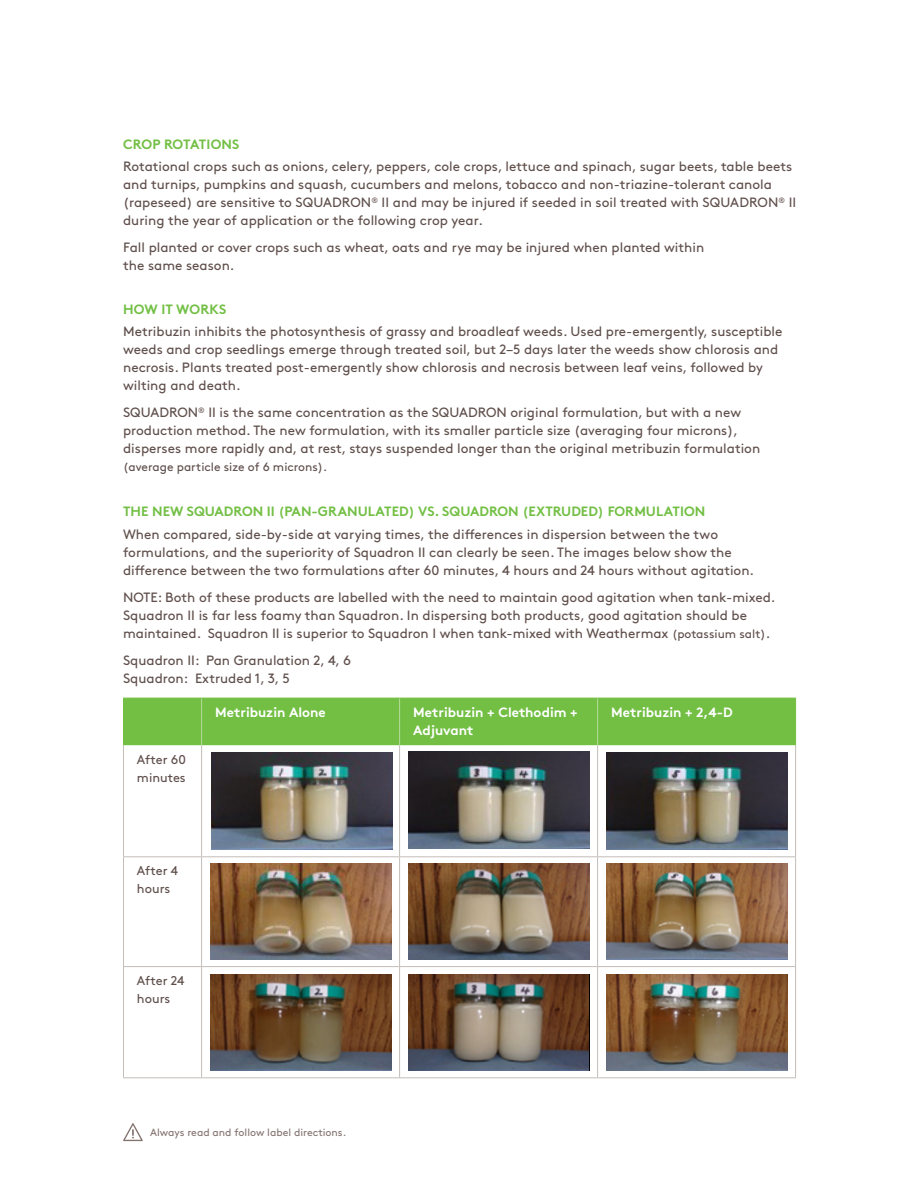
<style>
.page{position:relative;width:918px;height:1188px;background:#fff}
.page>*{position:absolute;margin:0;border:0;box-sizing:border-box;transform-origin:0 0}
.t1{font:13.5px/18px "Brown Pro";color:#5f4f4b}
.t2{font:700 13.5px "Brown Pro";color:#72bf44}
.t3{font:700 13.5px/18px "Brown Pro";color:#fff}
.t4{font:12.75px/18px "Brown Pro";color:#5f4f4b}
.t5{font:12px "Brown Pro";color:#5f4f4b}
.t6{font:10.5px "Brown Pro";color:#847470}
.s1{font-size:12px}
</style>
<div class="page">
<div style="left:124px;top:699px;width:671px;height:46px;background:#72bf44"></div>
<hr style="left:123px;top:745px;width:1px;height:111px;background:#c4bdb9">
<hr style="left:201px;top:745px;width:1px;height:111px;background:#c4bdb9">
<hr style="left:399px;top:745px;width:1px;height:111px;background:#c4bdb9">
<hr style="left:597px;top:745px;width:1px;height:111px;background:#c4bdb9">
<hr style="left:795px;top:745px;width:1px;height:111px;background:#c4bdb9">
<hr style="left:123px;top:856px;width:79px;height:1px;background:#c4bdb9">
<hr style="left:123px;top:857px;width:1px;height:109px;background:#c4bdb9">
<hr style="left:202px;top:856px;width:198px;height:1px;background:#c4bdb9">
<hr style="left:201px;top:857px;width:1px;height:109px;background:#c4bdb9">
<hr style="left:400px;top:856px;width:198px;height:1px;background:#c4bdb9">
<hr style="left:399px;top:857px;width:1px;height:109px;background:#c4bdb9">
<hr style="left:598px;top:856px;width:198px;height:1px;background:#c4bdb9">
<hr style="left:597px;top:857px;width:1px;height:109px;background:#c4bdb9">
<hr style="left:795px;top:857px;width:1px;height:109px;background:#c4bdb9">
<hr style="left:123px;top:966px;width:79px;height:1px;background:#c4bdb9">
<hr style="left:123px;top:967px;width:1px;height:110px;background:#c4bdb9">
<hr style="left:202px;top:966px;width:198px;height:1px;background:#c4bdb9">
<hr style="left:201px;top:967px;width:1px;height:110px;background:#c4bdb9">
<hr style="left:400px;top:966px;width:198px;height:1px;background:#c4bdb9">
<hr style="left:399px;top:967px;width:1px;height:110px;background:#c4bdb9">
<hr style="left:598px;top:966px;width:198px;height:1px;background:#c4bdb9">
<hr style="left:597px;top:967px;width:1px;height:110px;background:#c4bdb9">
<hr style="left:795px;top:967px;width:1px;height:110px;background:#c4bdb9">
<hr style="left:123px;top:1077px;width:79px;height:1px;background:#c4bdb9">
<hr style="left:202px;top:1077px;width:198px;height:1px;background:#c4bdb9">
<hr style="left:400px;top:1077px;width:198px;height:1px;background:#c4bdb9">
<hr style="left:598px;top:1077px;width:198px;height:1px;background:#c4bdb9">
<hr style="left:201px;top:698px;width:1px;height:47px;background:#b7db9b">
<hr style="left:399px;top:698px;width:1px;height:47px;background:#b7db9b">
<hr style="left:597px;top:698px;width:1px;height:47px;background:#b7db9b">
<hr style="left:123px;top:698px;width:79px;height:1px;background:#72bf44">
<hr style="left:123px;top:698px;width:1px;height:47px;background:#72bf44">
<hr style="left:202px;top:698px;width:198px;height:1px;background:#72bf44">
<hr style="left:400px;top:698px;width:198px;height:1px;background:#72bf44">
<hr style="left:598px;top:698px;width:198px;height:1px;background:#72bf44">
<hr style="left:795px;top:698px;width:1px;height:47px;background:#72bf44">
<img style="left:212px;top:753px;width:181px;height:96px">
<img style="left:408px;top:752px;width:181px;height:96px">
<img style="left:606px;top:753px;width:181px;height:96px">
<img style="left:210px;top:864px;width:181px;height:96px">
<img style="left:408px;top:864px;width:181px;height:96px">
<img style="left:606px;top:864px;width:181px;height:96px">
<img style="left:210px;top:974px;width:181px;height:96px">
<img style="left:409px;top:974px;width:180px;height:96px">
<img style="left:606px;top:974px;width:181px;height:96px">
<svg style="left:123px;top:1123px;width:20px;height:18px"></svg>
<p class="t2" style="left:123px;top:133px;width:118px">CROP ROTATIONS</p>
<p class="t1" style="left:123px;top:156px;width:675px">Rotational crops such as onions, celery, peppers, cole crops, lettuce and spinach, sugar beets, table beets and turnips, pumpkins and squash, cucumbers and melons, tobacco and non-triazine-tolerant canola (rapeseed) are sensitive to SQUADRON<sup>®</sup> II and may be injured if seeded in soil treated with SQUADRON<sup>®</sup> II during the year of application or the following crop year.</p>
<p class="t1" style="left:123px;top:237px;width:583px">Fall planted or cover crops such as wheat, oats and rye may be injured when planted within the same season.</p>
<p class="t2" style="left:123px;top:298px;width:105px">HOW IT WORKS</p>
<p class="t1" style="left:123px;top:321px;width:661px">Metribuzin inhibits the photosynthesis of grassy and broadleaf weeds. Used pre-emergently, susceptible weeds and crop seedlings emerge through treated soil, but 2–5 days later the weeds show chlorosis and necrosis. Plants treated post-emergently show chlorosis and necrosis between leaf veins, followed by wilting and death.</p>
<p class="t1" style="left:123px;top:402px;width:639px">SQUADRON<sup>®</sup> II is the same concentration as the SQUADRON original formulation, but with a new production method. The new formulation, with its smaller particle size (averaging four microns), disperses more rapidly and, at rest, stays suspended longer than the original metribuzin formulation</p>
<p class="t5" style="left:123px;top:458px;width:206px">(average particle size of 6 microns).</p>
<p class="t2" style="left:123px;top:501px;width:584px">THE NEW SQUADRON II (PAN-GRANULATED) VS. SQUADRON (EXTRUDED) FORMULATION</p>
<p class="t1" style="left:123px;top:524px;width:633px">When compared, side-by-side at varying times, the differences in dispersion between the two formulations, and the superiority of Squadron II can clearly be seen. The images below show the difference between the two formulations after 60 minutes, 4 hours and 24 hours without agitation.</p>
<p class="t1" style="left:123px;top:587px;width:654px">NOTE: Both of these products are labelled with the need to maintain good agitation when tank-mixed.<br>Squadron II is far less foamy than Squadron. In dispersing both products, good agitation should be maintained. Squadron II is superior to Squadron I when tank-mixed with Weathermax <span class="s1">(potassium salt)</span>.</p>
<p class="t1" style="left:123px;top:650px;width:229px">Squadron II: Pan Granulation 2, 4, 6<br>Squadron: Extruded 1, 3, 5</p>
<p class="t3" style="left:215px;top:702px;width:112px">Metribuzin Alone</p>
<p class="t3" style="left:413px;top:702px;width:166px">Metribuzin + Clethodim +<br>Adjuvant</p>
<p class="t3" style="left:611px;top:702px;width:123px">Metribuzin + 2,4-D</p>
<p class="t4" style="left:137px;top:749px;width:50px">After 60 minutes</p>
<p class="t4" style="left:137px;top:861px;width:43px">After 4 hours</p>
<p class="t4" style="left:137px;top:971px;width:49px">After 24 hours</p>
<p class="t6" style="left:150px;top:1124px;width:198px">Always read and follow label directions.</p>
</div>
